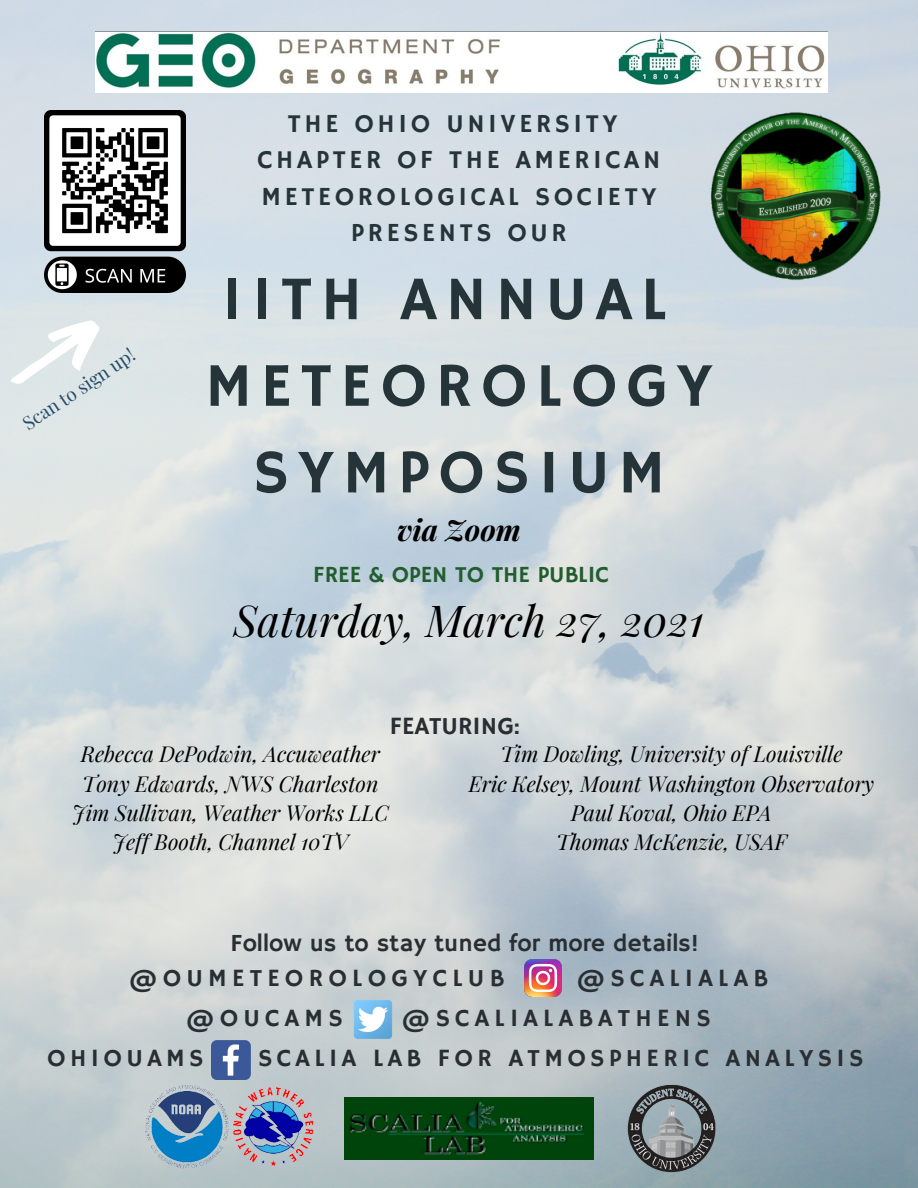
<style>
.page{position:relative;width:918px;height:1188px;background:#fff}
.page>*{position:absolute;margin:0;border:0;box-sizing:border-box;transform-origin:0 0}
.t1{font:62.25px "Hammersmith One";letter-spacing:.14em;color:#253439}
.t2{font:italic 43.05px "Playfair Display";color:#000}
.t3{font:italic 700 29.25px "Playfair Display";color:#000}
.t4{font:25.95px/36px "Hammersmith One";letter-spacing:.14em;color:#253439;text-align:center}
.t5{font:24.75px "Hammersmith One";letter-spacing:.21em;color:#292e32}
.t6{font:24.75px "Hammersmith One";letter-spacing:.175em;color:#292e32}
.t7{font:24.75px "Hammersmith One";color:#292e32}
.t8{font:24.45px "Hammersmith One";color:#292e32}
.t9{font:23.1px "Hammersmith One";color:#215d2f}
.t10{font:italic 21.45px "Playfair Display";color:#000}
.t11{font:18.45px "Playfair Display";color:#264c6a}
</style>
<div class="page">
<img style="left:0;top:0;width:918px;height:1188px">
<svg style="left:211px;top:1040px;width:39px;height:39px;background:#5d76a9"></svg>
<img style="left:524px;top:959px;width:37px;height:37px">
<img style="left:352px;top:998px;width:42px;height:42px">
<img style="left:344px;top:1098px;width:249px;height:61px">
<img style="left:45px;top:110px;width:140px;height:182px">
<img style="left:627px;top:1084px;width:88px;height:88px">
<img style="left:704px;top:110px;width:182px;height:176px">
<img style="left:145px;top:1084px;width:171px;height:86px">
<svg style="left:0;top:310px;width:114px;height:95px"></svg>
<img style="left:96px;top:32px;width:731px;height:60px">
<p class="t4" style="left:288px;top:107px;width:331px">THE OHIO UNIVERSITY</p>
<p class="t4" style="left:258px;top:143px;width:404px">CHAPTER OF THE AMERICAN<br>METEOROLOGICAL SOCIETY<br>PRESENTS OUR</p>
<p class="t11" style="left:17px;top:415px;width:132px;rotate:-34deg">Scan to sign up!</p>
<p class="t1" style="left:222px;top:263px;width:447px">11TH ANNUAL</p>
<p class="t1" style="left:205px;top:350px;width:509px">METEOROLOGY</p>
<p class="t1" style="left:253px;top:436px;width:414px">SYMPOSIUM</p>
<p class="t3" style="left:397px;top:510px;width:125px">via Zoom</p>
<p class="t9" style="left:313px;top:561px;width:297px">FREE &amp; OPEN TO THE PUBLIC</p>
<p class="t2" style="left:234px;top:591px;width:472px">Saturday, March 27, 2021</p>
<p class="t7" style="left:390px;top:711px;width:132px">FEATURING:</p>
<p class="t10" style="left:81px;top:739px;width:301px">Rebecca DePodwin, Accuweather</p>
<p class="t10" style="left:82px;top:768px;width:298px">Tony Edwards, NWS Charleston</p>
<p class="t10" style="left:72px;top:798px;width:318px">Jim Sullivan, Weather Works LLC</p>
<p class="t10" style="left:112px;top:827px;width:237px">Jeff Booth, Channel 10TV</p>
<p class="t10" style="left:500px;top:739px;width:344px">Tim Dowling, University of Louisville</p>
<p class="t10" style="left:469px;top:768px;width:407px">Eric Kelsey, Mount Washington Observatory</p>
<p class="t10" style="left:571px;top:798px;width:202px">Paul Koval, Ohio EPA</p>
<p class="t10" style="left:556px;top:827px;width:232px">Thomas McKenzie, USAF</p>
<p class="t8" style="left:230px;top:929px;width:470px">Follow us to stay tuned for more details!</p>
<p class="t5" style="left:129px;top:963px;width:377px">@OUMETEOROLOGYCLUB</p>
<p class="t5" style="left:576px;top:963px;width:193px">@SCALIALAB</p>
<p class="t5" style="left:186px;top:1004px;width:159px">@OUCAMS</p>
<p class="t5" style="left:402px;top:1004px;width:311px">@SCALIALABATHENS</p>
<p class="t6" style="left:47px;top:1044px;width:158px">OHIOUAMS</p>
<p class="t6" style="left:258px;top:1044px;width:607px">SCALIA LAB FOR ATMOSPHERIC ANALYSIS</p>
</div>
